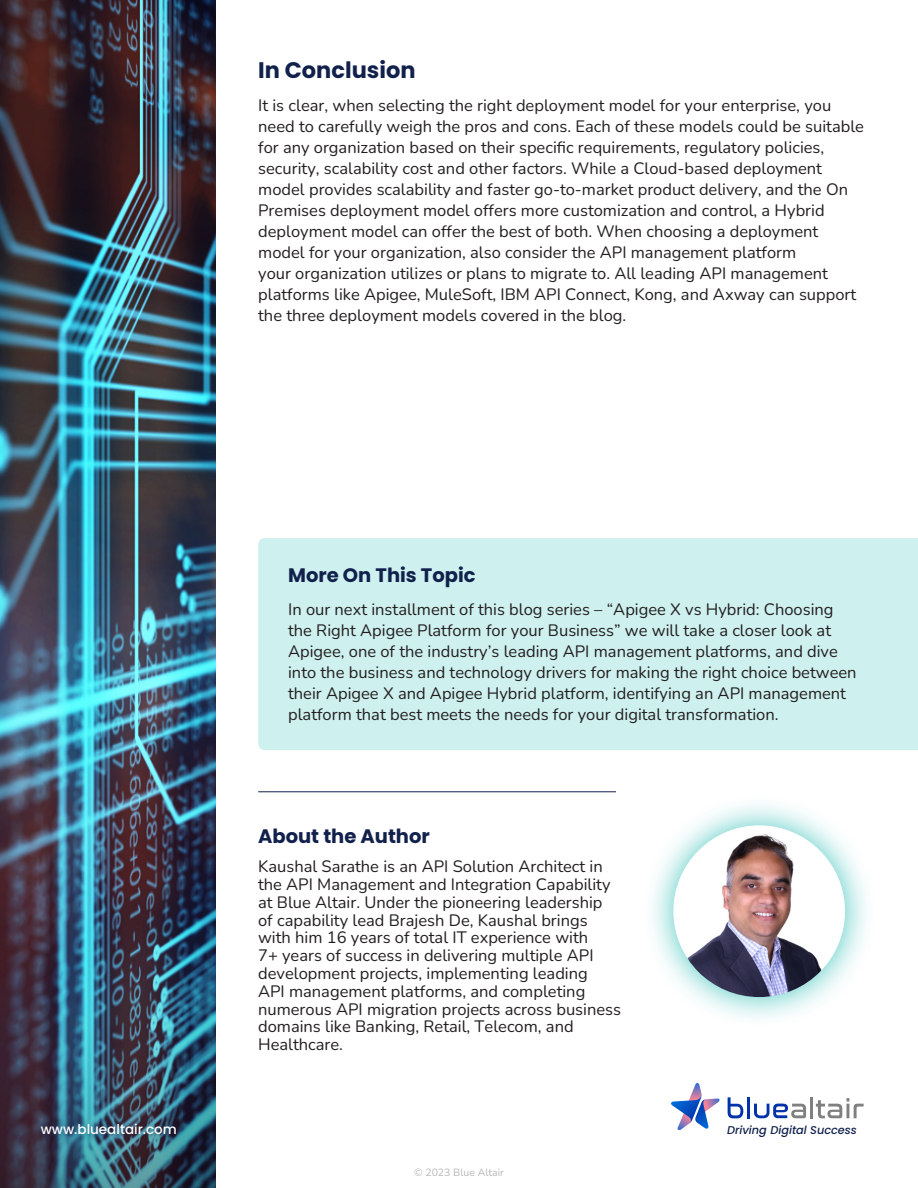
<style>
.page{position:relative;width:918px;height:1188px;background:#fff}
.page>*{position:absolute;margin:0;border:0;box-sizing:border-box;transform-origin:0 0}
.t1{font:700 22.5px "Poppins";color:#11214c}
.t2{font:700 19.5px "Poppins";color:#11214c}
.t3{font:200 16.5px/21px "Nunito";color:#231f20}
.t4{font:500 13.5px "Poppins";color:#fff}
.t5{font:italic 500 11.25px "Poppins";color:#11214c}
.t6{font:200 10.5px "Nunito";color:#b9b9b9}
</style>
<div class="page">
<div style="left:258px;top:538px;width:660px;height:212px;background:#cef0ee"></div>
<img style="left:0;top:0;width:216px;height:1188px">
<div style="left:33px;top:1116px;width:151px;height:26px;background:#11214c;opacity:.75"></div>
<svg style="left:728px;top:1097px;width:15px;height:21px"></svg>
<hr style="left:747px;top:1097px;width:3px;height:21px;background:#0032a9">
<svg style="left:754px;top:1104px;width:52px;height:14px"></svg>
<hr style="left:810px;top:1097px;width:3px;height:21px;background:#808080">
<svg style="left:816px;top:1098px;width:48px;height:20px"></svg>
<svg style="left:671px;top:1083px;width:49px;height:48px"></svg>
<div style="left:642px;top:794px;width:234px;height:234px;background:#0ab4ac;opacity:.75"></div>
<img style="left:673px;top:825px;width:172px;height:172px;border-radius:86px">
<hr style="left:258px;top:791px;width:358px;height:1px;background:#11214c">
<p class="t1" style="left:258px;top:57px;width:159px">In Conclusion</p>
<p class="t3" style="left:258px;top:94px;width:607px">It is clear, when selecting the right deployment model for your enterprise, you need to carefully weigh the pros and cons. Each of these models could be suitable for any organization based on their specific requirements, regulatory policies, security, scalability cost and other factors. While a Cloud-based deployment model provides scalability and faster go-to-market product delivery, and the On Premises deployment model offers more customization and control, a Hybrid deployment model can offer the best of both. When choosing a deployment model for your organization, also consider the API management platform<br>your organization utilizes or plans to migrate to. All leading API management platforms like Apigee, MuleSoft, IBM API Connect, Kong, and Axway can support the three deployment models covered in the blog.</p>
<p class="t2" style="left:288px;top:564px;width:189px">More On This Topic</p>
<p class="t3" style="left:288px;top:599px;width:570px">In our next installment of this blog series – “Apigee X vs Hybrid: Choosing the Right Apigee Platform for your Business” we will take a closer look at Apigee, one of the industry’s leading API management platforms, and dive into the business and technology drivers for making the right choice between their Apigee X and Apigee Hybrid platform, identifying an API management platform that best meets the needs for your digital transformation.</p>
<p class="t2" style="left:258px;top:825px;width:173px">About the Author</p>
<p class="t3" style="left:258px;top:857px;width:364px;line-height:17.9px">Kaushal Sarathe is an API Solution Architect in the API Management and Integration Capability at Blue Altair. Under the pioneering leadership of capability lead Brajesh De, Kaushal brings with him 16 years of total IT experience with<br>7+ years of success in delivering multiple API development projects, implementing leading<br>API management platforms, and completing numerous API migration projects across business domains like Banking, Retail, Telecom, and Healthcare.</p>
<p class="t4" style="left:41px;top:1122px;width:138px">www.bluealtair.com</p>
<p class="t5" style="left:727px;top:1124px;width:131px">Driving Digital Success</p>
<p class="t6" style="left:414px;top:1165px;width:91px">© 2023 Blue Altair</p>
</div>
